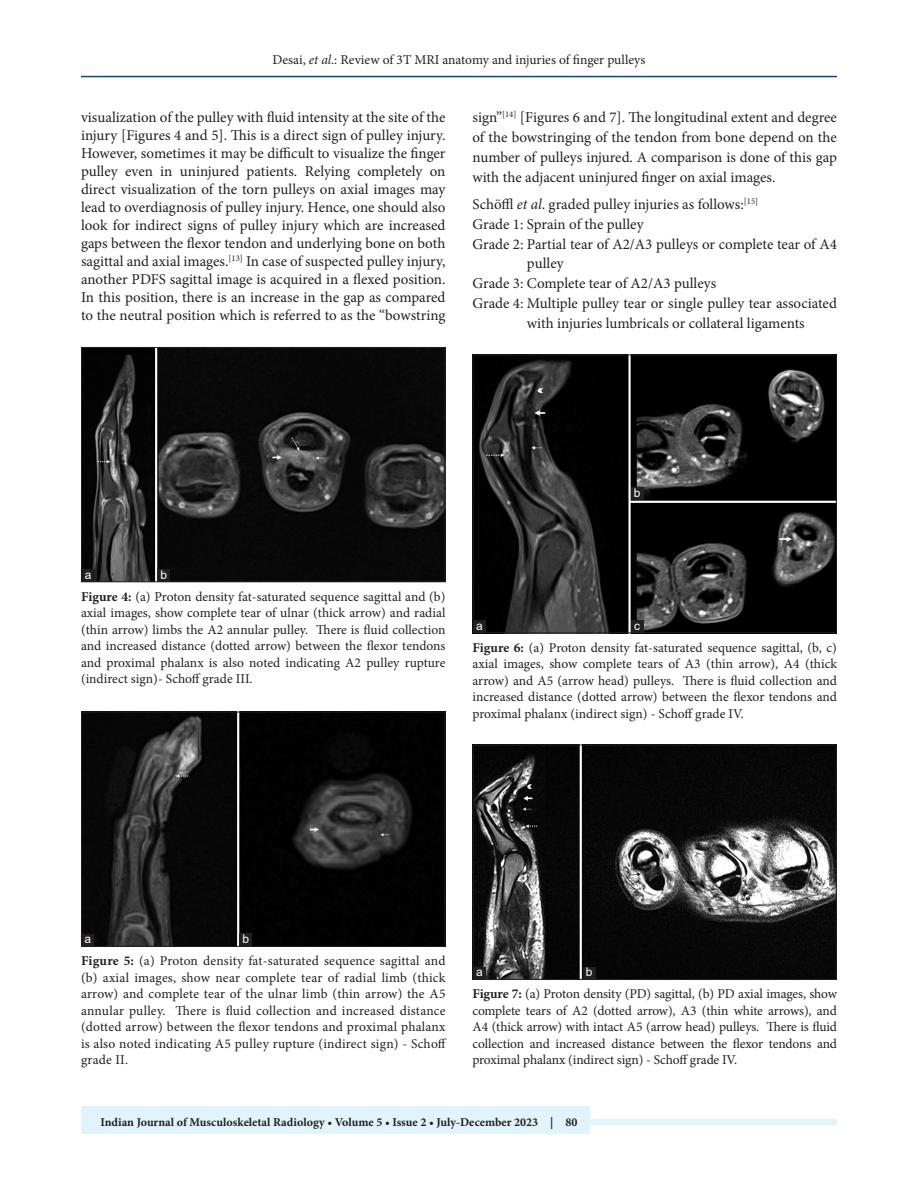
<style>
.page{position:relative;width:918px;height:1188px;background:#fff}
.page>*{position:absolute;margin:0;border:0;box-sizing:border-box;transform-origin:0 0}
.TX{font:15px/18px "Minion Pro";color:#231f20;text-align:justify}
.L{font:15px/19.8px "Minion Pro";color:#231f20}
.LL{font:15px/19.8px "Minion Pro";color:#231f20}
.TX_No_After_Space{font:15px "Minion Pro";color:#231f20}
.FGC{font:13.5px/16.5px "Minion Pro";color:#231f20;text-align:justify}
.t1{font:700 12px "Minion Pro";color:#231f20}
.LABEL{font:12px "Arial";color:#fff}
.s1{font-style:italic}
.s2{font-weight:700}
</style>
<div class="page">
<hr style="left:81px;top:76px;width:756px;height:1px;background:#164077">
<div style="left:81px;top:1119px;width:756px;height:6px;background:#e1f4fc"></div>
<div style="left:81px;top:1106px;width:508px;height:28px;background:#e1f4fc"></div>
<img style="left:83px;top:349px;width:360px;height:231px">
<div style="left:81px;top:347px;width:364px;height:235px;border:1px solid #231f20"></div>
<div style="left:157px;top:569px;width:13px;height:13px;background:#231f20"></div>
<div style="left:82px;top:569px;width:12px;height:13px;background:#231f20"></div>
<img style="left:83px;top:714px;width:360px;height:231px">
<div style="left:81px;top:712px;width:364px;height:235px;border:1px solid #231f20"></div>
<div style="left:239px;top:933px;width:13px;height:13px;background:#231f20"></div>
<div style="left:81px;top:934px;width:13px;height:13px;background:#231f20"></div>
<img style="left:475px;top:747px;width:360px;height:231px">
<div style="left:473px;top:745px;width:364px;height:235px;border:1px solid #231f20"></div>
<div style="left:583px;top:967px;width:13px;height:13px;background:#231f20"></div>
<div style="left:473px;top:967px;width:13px;height:13px;background:#231f20"></div>
<img style="left:475px;top:357px;width:360px;height:274px">
<div style="left:473px;top:355px;width:364px;height:278px;border:1px solid #231f20"></div>
<div style="left:631px;top:488px;width:13px;height:12px;background:#231f20"></div>
<div style="left:631px;top:620px;width:13px;height:13px;background:#231f20"></div>
<div style="left:473px;top:620px;width:13px;height:13px;background:#231f20"></div>
<p class="FGC" style="left:273px;top:51px;width:374px">Desai, <span class="s1">et al</span>.: Review of 3T MRI anatomy and injuries of finger pulleys</p>
<p class="TX" style="left:81px;top:109px;width:366px">visualization of the pulley with fluid intensity at the site of the injury [Figures 4 and 5]. This is a direct sign of pulley injury.<br>However, sometimes it may be difficult to visualize the finger pulley even in uninjured patients. Relying completely on direct visualization of the torn pulleys on axial images may lead to overdiagnosis of pulley injury. Hence, one should also look for indirect signs of pulley injury which are increased gaps between the flexor tendon and underlying bone on both sagittal and axial images.<sup>[13]</sup> In case of suspected pulley injury, another PDFS sagittal image is acquired in a flexed position.<br>In this position, there is an increase in the gap as compared to the neutral position which is referred to as the “bowstring</p>
<p class="TX" style="left:472px;top:108px;width:366px;line-height:19.8px">sign”<sup>[14]</sup> [Figures 6 and 7]. The longitudinal extent and degree of the bowstringing of the tendon from bone depend on the number of pulleys injured. A comparison is done of this gap with the adjacent uninjured finger on axial images.</p>
<p class="TX_No_After_Space" style="left:472px;top:194px;width:287px">Schöffl <span class="s1">et al</span>. graded pulley injuries as follows:<sup>[15]</sup></p>
<p class="L" style="left:472px;top:214px;width:173px">Grade 1: Sprain of the pulley</p>
<p class="L" style="left:527px;top:234px;width:311px;text-indent:-54px">Grade 2: Partial tear of A2/A3 pulleys or complete tear of A4 pulley</p>
<p class="L" style="left:472px;top:274px;width:245px">Grade 3: Complete tear of A2/A3 pulleys</p>
<p class="LL" style="left:527px;top:293px;width:312px;text-indent:-54px">Grade 4: Multiple pulley tear or single pulley tear associated with injuries lumbricals or collateral ligaments</p>
<p class="LABEL" style="left:634px;top:485px;width:8px">b</p>
<p class="LABEL" style="left:85px;top:566px;width:8px">a</p>
<p class="LABEL" style="left:160px;top:566px;width:8px">b</p>
<p class="FGC" style="left:81px;top:588px;width:366px"><span class="s2">Figure 4:</span> (a) Proton density fat‑saturated sequence sagittal and (b) axial images, show complete tear of ulnar (thick arrow) and radial (thin arrow) limbs the A2 annular pulley. There is fluid collection and increased distance (dotted arrow) between the flexor tendons and proximal phalanx is also noted indicating A2 pulley rupture (indirect sign)- Schoff grade III.</p>
<p class="LABEL" style="left:476px;top:617px;width:8px">a</p>
<p class="LABEL" style="left:634px;top:617px;width:7px">c</p>
<p class="FGC" style="left:472px;top:639px;width:366px"><span class="s2">Figure 6:</span> (a) Proton density fat‑saturated sequence sagittal, (b, c) axial images, show complete tears of A3 (thin arrow), A4 (thick arrow) and A5 (arrow head) pulleys. There is fluid collection and increased distance (dotted arrow) between the flexor tendons and proximal phalanx (indirect sign) - Schoff grade IV.</p>
<p class="LABEL" style="left:84px;top:931px;width:8px">a</p>
<p class="LABEL" style="left:242px;top:931px;width:8px">b</p>
<p class="FGC" style="left:81px;top:953px;width:367px"><span class="s2">Figure 5:</span> (a) Proton density fat‑saturated sequence sagittal and (b) axial images, show near complete tear of radial limb (thick arrow) and complete tear of the ulnar limb (thin arrow) the A5 annular pulley. There is fluid collection and increased distance (dotted arrow) between the flexor tendons and proximal phalanx is also noted indicating A5 pulley rupture (indirect sign) - Schoff grade II.</p>
<p class="LABEL" style="left:476px;top:964px;width:8px">a</p>
<p class="LABEL" style="left:586px;top:964px;width:8px">b</p>
<p class="FGC" style="left:472px;top:986px;width:366px"><span class="s2">Figure 7:</span> (a) Proton density (PD) sagittal, (b) PD axial images, show complete tears of A2 (dotted arrow), A3 (thin white arrows), and A4 (thick arrow) with intact A5 (arrow head) pulleys. There is fluid collection and increased distance between the flexor tendons and proximal phalanx (indirect sign) - Schoff grade IV.</p>
<p class="t1" style="left:100px;top:1113px;width:478px">Indian Journal of Musculoskeletal Radiology • Volume 5 • Issue 2 • July-December 2023 | 80</p>
</div>
